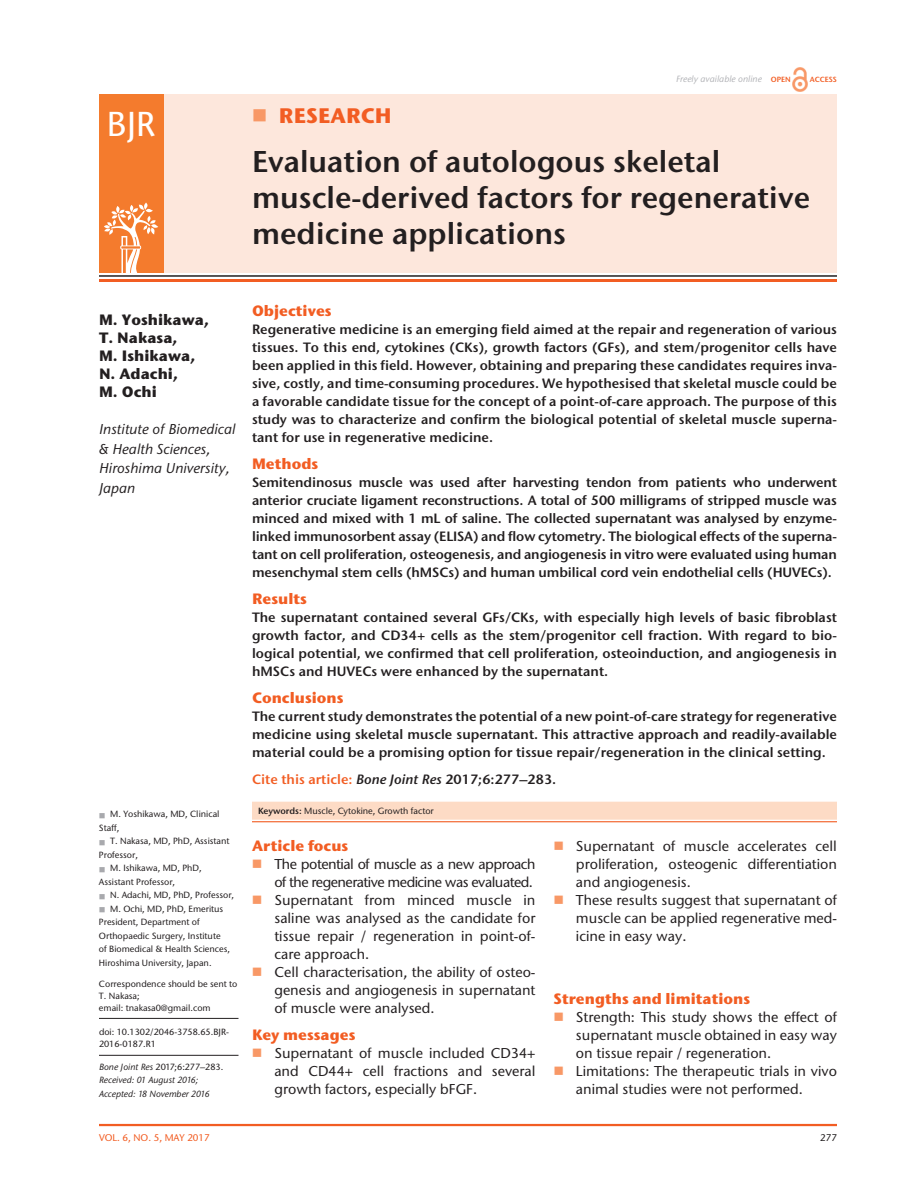
<style>
.page{position:relative;width:918px;height:1188px;background:#fff}
.page>*{position:absolute;margin:0;border:0;box-sizing:border-box;transform-origin:0 0}
.t1{font:500 34.5px "Stone Sans ITC Pro";color:#fff}
.t2{font:600 30px/36px "Stone Sans ITC Pro";color:#231f20}
.t3{font:700 21px "Stone Sans ITC Pro";color:#f25d23}
.t4{font:700 15px "Stone Sans ITC Pro";color:#f25d23}
.t5{font:700 15px/18px "Stone Sans ITC Pro";color:#231f20}
.t6{font:500 14.25px/18px "Stone Sans ITC Pro";color:#231f20}
.t7{font:italic 500 14.25px/19.5px "Stone Sans ITC Pro";color:#231f20}
.t8{font:600 13.5px/18px "Stone Sans ITC Pro";color:#231f20;text-align:justify}
.t9{font:600 13.5px "Stone Sans ITC Pro";color:#f25d23}
.t10{font:500 9.75px "Stone Sans ITC Pro";color:#f25d23}
.t11{font:500 9.75px "Stone Sans ITC Pro";color:#231f20}
.t12{font:500 9px/12px "Stone Sans ITC Pro";color:#231f20}
.t13{font:italic 500 9px/13.5px "Stone Sans ITC Pro";color:#231f20}
.t14{font:italic 500 9px "Stone Sans ITC Pro";color:#b2b3b7}
.t15{font:600 7.5px "Stone Sans ITC Pro";color:#f25d23}
.s1{font-weight:600;font-style:normal;font-size:7.5px;color:#f25d23}
.s2{font-style:normal}
.s3{font-style:italic;color:#231f20}
.s4{color:#231f20}
.s5{font-weight:600}
</style>
<div class="page">
<img style="left:793px;top:68px;width:15px;height:23px">
<div style="left:99px;top:94px;width:738px;height:179px;background:#fde7dc"></div>
<div style="left:99px;top:94px;width:64px;height:179px;background:#f47b2d"></div>
<svg style="left:104px;top:203px;width:54px;height:70px"></svg>
<hr style="left:99px;top:275px;width:738px;height:2px;background:#231f20">
<hr style="left:99px;top:279px;width:738px;height:3px;background:#f25d23">
<hr style="left:99px;top:1124px;width:738px;height:2px;background:#f25d23">
<div style="left:252px;top:802px;width:585px;height:18px;background:#fddbc5"></div>
<hr style="left:252px;top:821px;width:585px;height:1px;background:#f25d23">
<hr style="left:99px;top:1055px;width:139px;height:1px;background:#231f20">
<hr style="left:99px;top:1018px;width:139px;height:1px;background:#231f20">
<h1 class="t1" style="left:107px;top:103px;width:50px">BJR</h1>
<h3 class="t3" style="left:279px;top:102px;width:68px">Researc</h3>
<h3 class="t3" style="left:375px;top:102px;width:18px">h</h3>
<p class="t14" style="left:676px;top:73px;width:116px">Freely available online <span class="s1">open</span></p>
<p class="t15" style="left:810px;top:75px;width:29px">Access</p>
<h2 class="t2" style="left:252px;top:143px;width:560px">Evaluation of autologous skeletal muscle-derived factors for regenerative medicine applications</h2>
<p class="t5" style="left:99px;top:311px;width:111px">M. Yoshikawa,<br>T. Nakasa,<br>M. Ishikawa,<br>N. Adachi,<br>M. Ochi</p>
<p class="t7" style="left:99px;top:420px;width:138px">Institute of Biomedical &amp; Health Sciences,<br>Hiroshima University,<br>Japan</p>
<p class="t12" style="left:99px;top:807px;width:122px;line-height:13.5px;text-indent:11px">M. Yoshikawa, MD, Clinical<br>Staff,</p>
<p class="t12" style="left:110px;top:835px;width:121px">T. Nakasa, MD, PhD, Assistant</p>
<p class="t12" style="left:99px;top:848px;width:41px">Professor,</p>
<p class="t12" style="left:110px;top:862px;width:93px">M. Ishikawa, MD, PhD,</p>
<p class="t12" style="left:99px;top:875px;width:78px">Assistant Professor,</p>
<p class="t12" style="left:110px;top:889px;width:126px">N. Adachi, MD, PhD, Professor,</p>
<p class="t12" style="left:110px;top:902px;width:115px">M. Ochi, MD, PhD, Emeritus</p>
<p class="t12" style="left:99px;top:916px;width:102px">President, Department of</p>
<p class="t12" style="left:99px;top:929px;width:123px">Orthopaedic Surgery, Institute</p>
<p class="t12" style="left:99px;top:943px;width:133px">of Biomedical &amp; Health Sciences,</p>
<p class="t12" style="left:99px;top:956px;width:114px">Hiroshima University, Japan.</p>
<p class="t12" style="left:99px;top:977px;width:140px">Correspondence should be sent to<br>T. Nakasa;<br>email: tnakasa0@gmail.com</p>
<p class="t12" style="left:99px;top:1026px;width:131px">doi: 10.1302/2046-3758.65.BJR-<br>2016-0187.R1</p>
<p class="t13" style="left:99px;top:1060px;width:126px">Bone Joint Res <span class="s2">2017;6:277–283.<br></span>Received: 01 August 2016;<br>Accepted: 18 November 2016</p>
<p class="t4" style="left:252px;top:301px;width:81px">Objectives</p>
<p class="t8" style="left:252px;top:320px;width:587px">Regenerative medicine is an emerging field aimed at the repair and regeneration of various tissues. To this end, cytokines (CKs), growth factors (GFs), and stem/progenitor cells have been applied in this field. However, obtaining and preparing these candidates requires inva&shy;sive, costly, and time-consuming procedures. We hypothesised that skeletal muscle could be a favorable candidate tissue for the concept of a point-of-care approach. The purpose of this study was to characterize and confirm the biological potential of skeletal muscle superna&shy;tant for use in regenerative medicine.</p>
<p class="t4" style="left:252px;top:454px;width:68px">Methods</p>
<p class="t8" style="left:252px;top:473px;width:587px">Semitendinosus muscle was used after harvesting tendon from patients who underwent anterior cruciate ligament reconstructions. A total of 500 milligrams of stripped muscle was minced and mixed with 1 mL of saline. The collected supernatant was analysed by enzyme&shy;linked immunosorbent assay (ELISA) and flow cytometry. The biological effects of the superna&shy;tant on cell proliferation, osteogenesis, and angiogenesis in vitro were evaluated using human mesenchymal stem cells (hMSCs) and human umbilical cord vein endothelial cells (HUVECs).</p>
<p class="t4" style="left:252px;top:589px;width:56px">Results</p>
<p class="t8" style="left:252px;top:608px;width:587px">The supernatant contained several GFs/CKs, with especially high levels of basic fibroblast growth factor, and CD34+ cells as the stem/progenitor cell fraction. With regard to bio&shy;logical potential, we confirmed that cell proliferation, osteoinduction, and angiogenesis in hMSCs and HUVECs were enhanced by the supernatant.</p>
<p class="t4" style="left:252px;top:688px;width:93px">Conclusions</p>
<p class="t8" style="left:252px;top:707px;width:587px">The current study demonstrates the potential of a new point-of-care strategy for regenerative medicine using skeletal muscle supernatant. This attractive approach and readily-available material could be a promising option for tissue repair/regeneration in the clinical setting.</p>
<p class="t9" style="left:252px;top:770px;width:306px">Cite this article: <span class="s3">Bone Joint Res</span> <span class="s4">2017;6:277–283.</span></p>
<p class="t12" style="left:258px;top:804px;width:177px"><span class="s5">Keywords:</span> Muscle, Cytokine, Growth factor</p>
<p class="t4" style="left:252px;top:836px;width:98px">Article focus</p>
<p class="t6" style="left:274px;top:855px;width:263px">The potential of muscle as a new approach of the regenerative medicine was evaluated.<br>Supernatant from minced muscle in saline was analysed as the candidate for tissue repair / regeneration in point-of&shy;care approach.<br>Cell characterisation, the ability of osteo&shy;genesis and angiogenesis in supernatant of muscle were analysed.</p>
<p class="t4" style="left:252px;top:1025px;width:105px">Key messages</p>
<p class="t6" style="left:274px;top:1044px;width:263px;text-align:justify">Supernatant of muscle included CD34+ and CD44+ cell fractions and several growth factors, especially bFGF.</p>
<p class="t6" style="left:576px;top:837px;width:263px">Supernatant of muscle accelerates cell proliferation, osteogenic differentiation and angiogenesis.<br>These results suggest that supernatant of muscle can be applied regenerative med&shy;icine in easy way.</p>
<p class="t4" style="left:554px;top:989px;width:198px">Strengths and limitations</p>
<p class="t6" style="left:576px;top:1008px;width:263px">Strength: This study shows the effect of supernatant muscle obtained in easy way on tissue repair / regeneration.<br>Limitations: The therapeutic trials in vivo animal studies were not performed.</p>
<p class="t10" style="left:99px;top:1132px;width:112px">vol. 6, NO. 5, May 2017</p>
<p class="t11" style="left:820px;top:1132px;width:18px">277</p>
</div>
